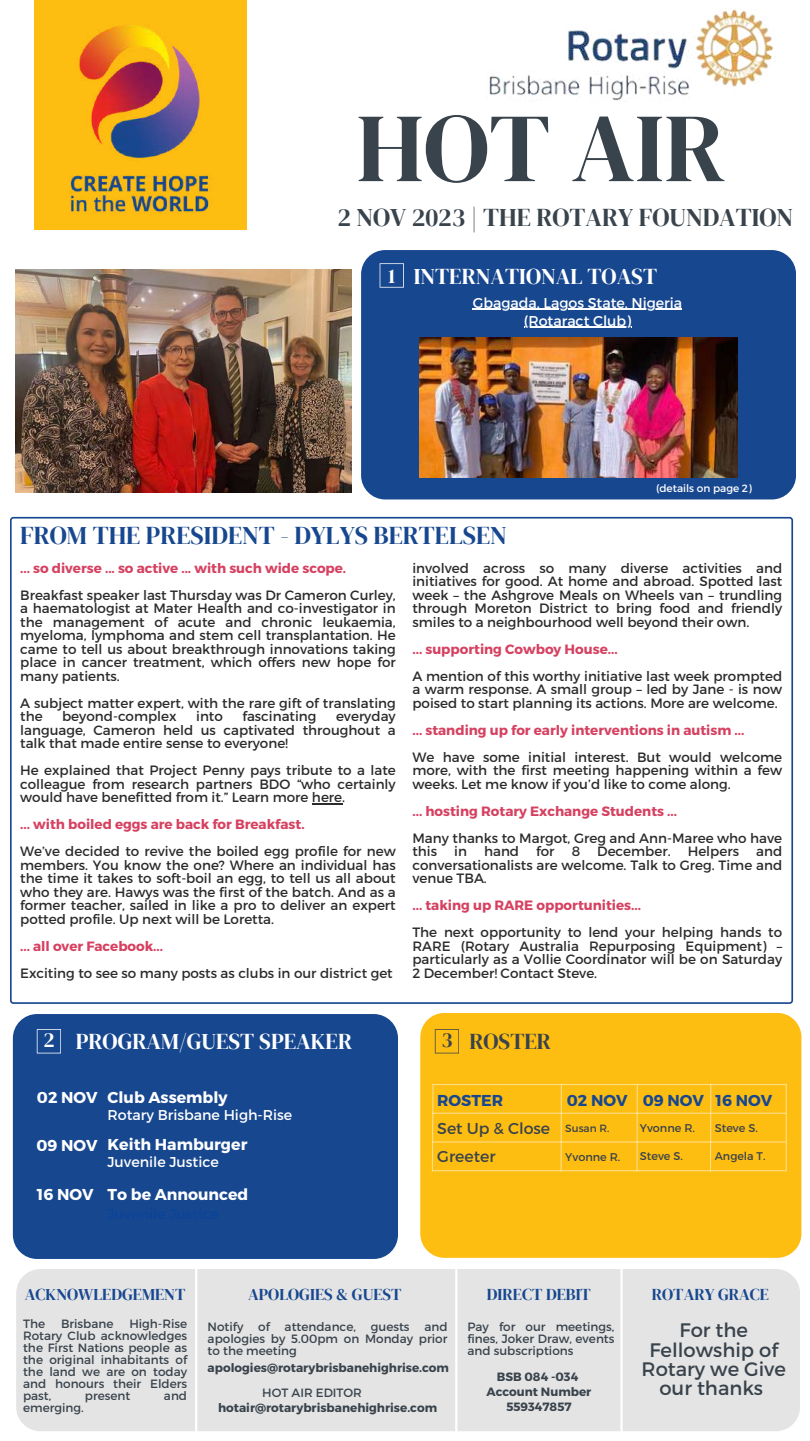
<style>
.page{position:relative;width:810px;height:1441px;background:#fff}
.page>*{position:absolute;margin:0;border:0;box-sizing:border-box;transform-origin:0 0}
.t1{font:97.5px "DM Serif Display";color:#39434c}
.t2{font:25.5px "DM Serif Display";color:#17478f}
.t3{font:25.5px "DM Serif Display";color:#39434c}
.t4{font:22.5px "DM Serif Display";color:#fff}
.t5{font:22.5px "DM Serif Display";color:#39434c}
.t6{font:21px "DM Serif Display";color:#fff}
.t7{font:21px "DM Serif Display";color:#39434c}
.t8{font:19.5px/19.2px "Montserrat";color:#39434c;text-align:center}
.t9{font:16.5px "DM Serif Display";color:#17478f}
.t10{font:700 15.75px "Montserrat";color:#fff}
.t11{font:700 15.75px "Montserrat";color:#17478f}
.t12{font:15.75px/27.9px "Montserrat";color:#39434c}
.t13{font:14.25px/18px "Montserrat";color:#fff;text-align:center}
.t14{font:13.5px/13.5px "Montserrat";color:#2b2b2b;text-align:justify}
.t15{font:700 13.5px "Montserrat";color:#d64161}
.t16{font:12px/12px "Montserrat";color:#39434c;text-align:justify}
.t17{font:700 12px/15px "Montserrat";color:#39434c;text-align:center}
.t18{font:11.25px "Montserrat";color:#39434c}
.t19{font:11.1px "Montserrat";color:#39434c}
.t20{font:10.5px "Montserrat";color:#fff}
.t21{font:10.5px "Montserrat";color:#39434c}
.s1{font-size:20.7px}
</style>
<div class="page">
<div style="left:34px;top:0;width:212px;height:229px;background:#febd11"></div>
<div style="left:361px;top:250px;width:435px;height:249px;background:#17478f;border-radius:24px"></div>
<div style="left:420px;top:1012px;width:381px;height:245px;background:#febd11;border-radius:24px"></div>
<div style="left:13px;top:1013px;width:385px;height:245px;background:#17478f;border-radius:24px"></div>
<img style="left:15px;top:270px;width:336px;height:222px">
<img style="left:489px;top:9px;width:287px;height:93px">
<div style="left:16px;top:1268px;width:784px;height:162px;background:#e4e4e4;border-radius:24px"></div>
<hr style="left:195px;top:1268px;width:2px;height:172px;background:#fff">
<hr style="left:455px;top:1268px;width:2px;height:172px;background:#fff">
<hr style="left:620px;top:1268px;width:3px;height:172px;background:#fff">
<svg style="left:435px;top:1029px;width:24px;height:24px"></svg>
<svg style="left:37px;top:1029px;width:24px;height:24px"></svg>
<img style="left:47px;top:25px;width:187px;height:205px">
<svg style="left:380px;top:263px;width:24px;height:24px"></svg>
<hr style="left:432px;top:1083px;width:354px;height:1px;background:#fff">
<hr style="left:432px;top:1112px;width:354px;height:1px;background:#fff">
<hr style="left:432px;top:1141px;width:354px;height:1px;background:#fff">
<hr style="left:432px;top:1169px;width:354px;height:1px;background:#fff">
<svg style="left:431px;top:1083px;width:3px;height:89px"></svg>
<hr style="left:561px;top:1084px;width:1px;height:86px;background:#fff">
<hr style="left:710px;top:1083px;width:1px;height:87px;background:#fff">
<hr style="left:786px;top:1083px;width:1px;height:88px;background:#fff">
<svg style="left:10px;top:517px;width:783px;height:486px"></svg>
<hr style="left:636px;top:1084px;width:2px;height:87px;background:#fff">
<img style="left:419px;top:338px;width:319px;height:139px">
<hr style="left:473px;top:309px;width:209px;height:1px;background:#fff">
<hr style="left:524px;top:327px;width:107px;height:1px;background:#fff">
<hr style="left:312px;top:803px;width:30px;height:1px;background:#2b2b2b">
<h1 class="t1" style="left:356px;top:80px;width:370px">HOT AIR</h1>
<h2 class="t3" style="left:337px;top:200px;width:457px">2 NOV 2023 | THE ROTARY FOUNDATION</h2>
<h3 class="t4" style="left:388px;top:260px;width:270px"><span class="s1">1</span> INTERNATIONAL TOAST</h3>
<p class="t13" style="left:473px;top:293px;width:211px">Gbagada, Lagos State, Nigeria (Rotaract Club)</p>
<h2 class="t2" style="left:20px;top:517px;width:488px">FROM THE PRESIDENT - DYLYS BERTELSEN</h2>
<p class="t20" style="left:656px;top:481px;width:97px">(details on page 2)</p>
<p class="t15" style="left:20px;top:559px;width:328px">... so diverse ... so active ... with such wide scope.</p>
<p class="t14" style="left:20px;top:587px;width:377px">Breakfast speaker last Thursday was Dr Cameron Curley, a haematologist at Mater Health and co-investigator in the management of acute and chronic leukaemia, myeloma, lymphoma and stem cell transplantation. He came to tell us about breakthrough innovations taking place in cancer treatment, which offers new hope for many patients.</p>
<p class="t14" style="left:20px;top:695px;width:377px">A subject matter expert, with the rare gift of translating the</p>
<p class="t14" style="left:62px;top:709px;width:116px">beyond-complex</p>
<p class="t14" style="left:196px;top:709px;width:28px">into</p>
<p class="t14" style="left:242px;top:709px;width:76px">fascinating</p>
<p class="t14" style="left:20px;top:709px;width:377px;text-indent:316px">everyday language, Cameron held us captivated throughout a talk that made entire sense to everyone!</p>
<p class="t14" style="left:20px;top:763px;width:377px">He explained that Project Penny pays tribute to a late colleague from research partners BDO “who certainly would have benefitted from it.” Learn more here.</p>
<p class="t15" style="left:20px;top:815px;width:286px">... with boiled eggs are back for Breakfast.</p>
<p class="t14" style="left:20px;top:844px;width:377px">We’ve decided to revive the boiled egg profile for new members. You know the one? Where an individual has the time it takes to soft-boil an egg, to tell us all about who they are. Hawys was the first of the batch. And as a former teacher, sailed in like a pro to deliver an expert potted profile. Up next will be Loretta.</p>
<p class="t15" style="left:20px;top:937px;width:144px">... all over Facebook...</p>
<p class="t14" style="left:20px;top:965px;width:374px">Exciting to see so many posts as clubs in our district get</p>
<p class="t14" style="left:412px;top:560px;width:371px">involved across so many diverse activities and initiatives for good. At home and abroad. Spotted last week – the Ashgrove Meals on Wheels van – trundling through Moreton District to bring food and friendly smiles to a neighbourhood well beyond their own.</p>
<p class="t15" style="left:412px;top:640px;width:207px">... supporting Cowboy House...</p>
<p class="t14" style="left:412px;top:668px;width:371px">A mention of this worthy initiative last week prompted a warm response. A small group – led by Jane - is now poised to start planning its actions. More are welcome.</p>
<p class="t15" style="left:412px;top:721px;width:333px">... standing up for early interventions in autism ...</p>
<p class="t14" style="left:412px;top:749px;width:371px">We have some initial interest. But would welcome more, with the first meeting happening within a few weeks. Let me know if you’d like to come along.</p>
<p class="t15" style="left:412px;top:802px;width:266px">... hosting Rotary Exchange Students ...</p>
<p class="t14" style="left:412px;top:830px;width:371px">Many thanks to Margot, Greg and Ann-Maree who have this</p>
<p class="t14" style="left:454px;top:844px;width:14px">in</p>
<p class="t14" style="left:484px;top:844px;width:37px">hand</p>
<p class="t14" style="left:536px;top:844px;width:20px">for</p>
<p class="t14" style="left:572px;top:844px;width:10px">8</p>
<p class="t14" style="left:597px;top:844px;width:75px">December.</p>
<p class="t14" style="left:688px;top:844px;width:53px">Helpers</p>
<p class="t14" style="left:412px;top:844px;width:371px;text-indent:344px">and conversationalists are welcome. Talk to Greg. Time and venue TBA.</p>
<p class="t15" style="left:412px;top:896px;width:230px">... taking up RARE opportunities...</p>
<p class="t14" style="left:412px;top:925px;width:371px">The next opportunity to lend your helping hands to RARE (Rotary Australia Repurposing Equipment) – particularly as a Vollie Coordinator will be on Saturday 2 December! Contact Steve.</p>
<h3 class="t4" style="left:76px;top:1025px;width:278px">PROGRAM/GUEST SPEAKER</h3>
<h3 class="t5" style="left:469px;top:1025px;width:83px">ROSTER</h3>
<p class="t10" style="left:37px;top:1086px;width:62px">02 NOV</p>
<h3 class="t7" style="left:441px;top:1024px;width:13px">3</h3>
<h3 class="t6" style="left:43px;top:1024px;width:13px">2</h3>
<p class="t10" style="left:108px;top:1086px;width:121px">Club Assembly</p>
<p class="t10" style="left:108px;top:1133px;width:141px">Keith Hamburger</p>
<p class="t11" style="left:437px;top:1089px;width:67px">ROSTER</p>
<p class="t12" style="left:437px;top:1113px;width:114px">Set Up &amp; Close<br>Greeter</p>
<p class="t13" style="left:108px;top:1105px;width:186px">Rotary Brisbane High-Rise</p>
<p class="t10" style="left:36px;top:1135px;width:63px">09 NOV</p>
<p class="t13" style="left:108px;top:1152px;width:113px">Juvenile Justice</p>
<p class="t10" style="left:37px;top:1183px;width:58px">16 NOV</p>
<p class="t10" style="left:108px;top:1183px;width:142px">To be Announced</p>
<p class="t11" style="left:567px;top:1089px;width:207px">02 NOV 09 NOV 16 NOV</p>
<p class="t21" style="left:565px;top:1120px;width:46px">Susan R.</p>
<p class="t18" style="left:565px;top:1149px;width:57px">Yvonne R.</p>
<p class="t19" style="left:715px;top:1148px;width:52px">Angela T.</p>
<p class="t18" style="left:640px;top:1120px;width:57px">Yvonne R.</p>
<p class="t18" style="left:715px;top:1120px;width:45px">Steve S.</p>
<p class="t18" style="left:640px;top:1148px;width:45px">Steve S.</p>
<p class="t9" style="left:25px;top:1282px;width:162px">ACKNOWLEDGEMENT</p>
<p class="t9" style="left:248px;top:1282px;width:155px">APOLOGIES &amp; GUEST</p>
<p class="t9" style="left:487px;top:1282px;width:106px">DIRECT DEBIT</p>
<p class="t9" style="left:652px;top:1282px;width:119px">ROTARY GRACE</p>
<p class="t16" style="left:23px;top:1316px;width:24px">The</p>
<p class="t16" style="left:61px;top:1316px;width:54px">Brisbane</p>
<p class="t16" style="left:23px;top:1316px;width:166px;text-indent:106px">High-Rise Rotary Club acknowledges the First Nations people as the original inhabitants of the land we are on today and honours their Elders past,</p>
<p class="t16" style="left:208px;top:1319px;width:241px">Notify of attendance, guests and apologies by 5.00pm on Monday prior to the meeting</p>
<p class="t17" style="left:208px;top:1358px;width:243px">apologies@rotarybrisbanehighrise.com</p>
<p class="t16" style="left:262px;top:1385px;width:101px">HOT AIR EDITOR</p>
<p class="t17" style="left:218px;top:1398px;width:221px">hotair@rotarybrisbanehighrise.com</p>
<p class="t16" style="left:467px;top:1319px;width:149px">Pay for our meetings, fines, Joker Draw, events and subscriptions</p>
<p class="t17" style="left:487px;top:1368px;width:106px">BSB 084 -034<br>Account Number<br>559347857</p>
<h3 class="t8" style="left:642px;top:1319px;width:146px">For the<br>Fellowship of<br>Rotary we Give our thanks</h3>
<p class="t16" style="left:85px;top:1388px;width:47px">present</p>
<p class="t16" style="left:164px;top:1388px;width:25px">and</p>
<p class="t16" style="left:23px;top:1400px;width:62px">emerging.</p>
</div>
